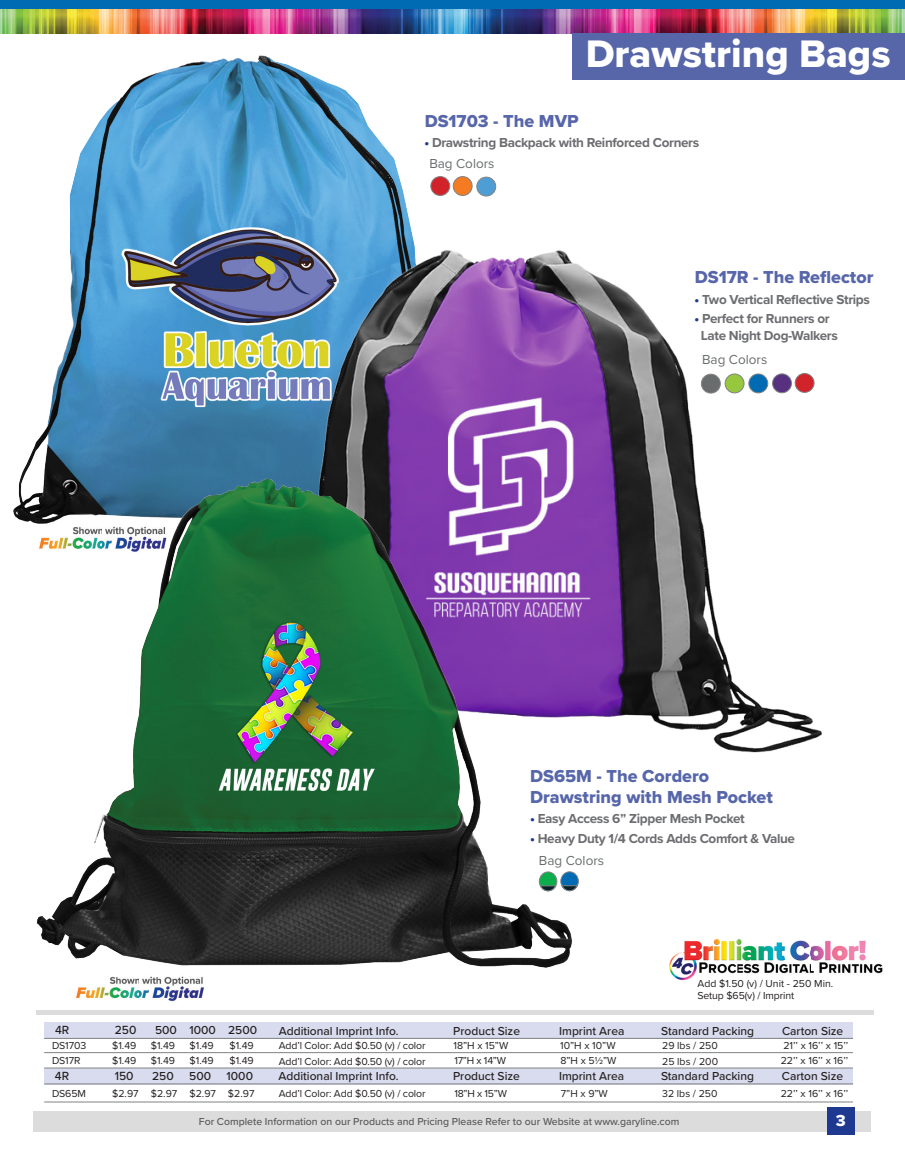
<style>
.page{position:relative;width:905px;height:1175px;background:#fff}
.page>*{position:absolute;margin:0;border:0;box-sizing:border-box;transform-origin:0 0}
.t1{font:39.75px "Proxima Nova Extrabld";color:#fff}
.Paragraph_Style_1{font:18px "Proxima Nova Extrabld";color:#5766aa}
.t2{font:16.5px "Proxima Nova Extrabld";color:#fff}
.t3{font:700 13.5px "Proxima Nova";letter-spacing:-.025em;color:#6c6d70}
.Paragraph_Style_1-2{font:13.5px "Proxima Nova";color:#6a6d6e}
.t4{font:500 12.3px "Proxima Nova";color:#231f20}
.t5{font:500 12px "Proxima Nova";color:#231f20}
.t6{font:10.5px "Proxima Nova";letter-spacing:-.01em;color:#231f20}
.t7{font:500 10.5px "Proxima Nova";color:#57585a}
.s1{font-family:"Proxima Nova Extrabld";font-weight:400;color:#1f3990}
</style>
<div class="page">
<div style="left:34px;top:1111px;width:837px;height:20px;background:#dddcdc"></div>
<div style="left:827px;top:1107px;width:27px;height:27px;background:#1f3990"></div>
<img style="left:467px;top:9px;width:437px;height:24px">
<img style="left:0;top:9px;width:467px;height:24px">
<div style="left:0;top:0;width:904px;height:9px;background:#006bb2"></div>
<div style="left:44px;top:1068px;width:808px;height:16px;background:#d9dcee"></div>
<img style="left:76px;top:976px;width:128px;height:25px">
<div style="left:572px;top:33px;width:332px;height:46px;background:#5765a9"></div>
<img style="left:13px;top:55px;width:483px;height:467px">
<img style="left:215px;top:240px;width:607px;height:513px">
<img style="left:669px;top:938px;width:214px;height:43px">
<img style="left:28px;top:477px;width:550px;height:491px">
<img style="left:29px;top:524px;width:138px;height:28px">
<div style="left:37px;top:1009px;width:836px;height:5px;background:#dddcdc"></div>
<div style="left:44px;top:1022px;width:808px;height:16px;background:#d9dcee"></div>
<hr style="left:44px;top:1052px;width:808px;height:1px;background:#808285">
<hr style="left:44px;top:1067px;width:808px;height:1px;background:#808285">
<hr style="left:44px;top:1101px;width:808px;height:1px;background:#808285">
<hr style="left:44px;top:1038px;width:808px;height:1px;background:#808285">
<hr style="left:44px;top:1083px;width:809px;height:1px;background:#808285">
<div style="left:431px;top:177px;width:18px;height:18px;background:#d1232a;border-radius:50%"></div>
<div style="left:430px;top:176px;width:20px;height:20px;border:1px solid #808285;border-radius:50%"></div>
<div style="left:453px;top:177px;width:19px;height:18px;background:#f47b21;border-radius:50%"></div>
<div style="left:453px;top:176px;width:19px;height:20px;border:1px solid #808285;border-radius:50%"></div>
<div style="left:477px;top:177px;width:18px;height:19px;background:#4f9dd5;border-radius:50%"></div>
<div style="left:476px;top:177px;width:20px;height:19px;border:1px solid #808285;border-radius:50%"></div>
<div style="left:539px;top:872px;width:18px;height:18px;background:#0cae4c;border-radius:50%"></div>
<div style="left:539px;top:871px;width:18px;height:20px;border:1px solid #808285;border-radius:50%"></div>
<div style="left:561px;top:871px;width:17px;height:19px;background:#006bb2;border-radius:50%"></div>
<div style="left:560px;top:871px;width:18px;height:20px;border:1px solid #808285;border-radius:50%"></div>
<svg style="left:539px;top:884px;width:39px;height:7px"></svg>
<div style="left:795px;top:373px;width:19px;height:19px;background:#d1232a;border-radius:50%"></div>
<div style="left:794px;top:373px;width:20px;height:20px;border:1px solid #808285;border-radius:50%"></div>
<div style="left:725px;top:374px;width:19px;height:19px;background:#97c73c;border-radius:50%"></div>
<div style="left:724px;top:373px;width:20px;height:20px;border:1px solid #808285;border-radius:50%"></div>
<div style="left:701px;top:374px;width:19px;height:19px;background:#6a6d6e;border-radius:50%"></div>
<div style="left:701px;top:374px;width:19px;height:19px;border:1px solid #808285;border-radius:50%"></div>
<div style="left:772px;top:374px;width:19px;height:19px;background:#583080;border-radius:50%"></div>
<div style="left:772px;top:373px;width:19px;height:20px;border:1px solid #808285;border-radius:50%"></div>
<div style="left:748px;top:374px;width:19px;height:19px;background:#006bb2;border-radius:50%"></div>
<div style="left:748px;top:373px;width:20px;height:20px;border:1px solid #808285;border-radius:50%"></div>
<p class="t1" style="left:585px;top:24px;width:306px">Drawstring Bags</p>
<p class="Paragraph_Style_1" style="left:424px;top:108px;width:155px">DS1703 - The MVP</p>
<p class="t3" style="left:424px;top:133px;width:276px"><span class="s1">•</span> Drawstring Backpack with Reinforced Corners</p>
<p class="Paragraph_Style_1-2" style="left:429px;top:154px;width:67px">Bag Colors</p>
<p class="Paragraph_Style_1" style="left:694px;top:263px;width:180px">DS17R - The Reflector</p>
<p class="t3" style="left:694px;top:289px;width:177px"><span class="s1">•</span> Two Vertical Reflective Strips</p>
<p class="t3" style="left:694px;top:309px;width:137px"><span class="s1">•</span> Perfect for Runners or</p>
<p class="t3" style="left:700px;top:325px;width:138px">Late Night Dog-Walkers</p>
<p class="Paragraph_Style_1-2" style="left:702px;top:349px;width:67px">Bag Colors</p>
<p class="t4" style="left:55px;top:1020px;width:16px">4R</p>
<p class="Paragraph_Style_1" style="left:530px;top:762px;width:180px">DS65M - The Cordero</p>
<p class="Paragraph_Style_1" style="left:530px;top:783px;width:244px">Drawstring with Mesh Pocket</p>
<p class="t3" style="left:530px;top:808px;width:216px"><span class="s1">•</span> Easy Access 6” Zipper Mesh Pocket</p>
<p class="t3" style="left:530px;top:828px;width:266px"><span class="s1">•</span> Heavy Duty 1/4 Cords Adds Comfort &amp; Value</p>
<p class="Paragraph_Style_1-2" style="left:539px;top:851px;width:67px">Bag Colors</p>
<p class="t6" style="left:697px;top:975px;width:137px">Add $1.50 (v) / Unit - 250 Min.</p>
<p class="t6" style="left:697px;top:987px;width:98px">Setup $65(v) / Imprint</p>
<p class="t4" style="left:115px;top:1020px;width:23px">250</p>
<p class="t5" style="left:155px;top:1021px;width:104px">500 1000 2500</p>
<p class="t5" style="left:279px;top:1021px;width:121px">Additional Imprint Info.</p>
<p class="t5" style="left:453px;top:1021px;width:68px">Product Size</p>
<p class="t5" style="left:559px;top:1021px;width:67px">Imprint Area</p>
<p class="t5" style="left:661px;top:1021px;width:94px">Standard Packing</p>
<p class="t5" style="left:782px;top:1021px;width:63px">Carton Size</p>
<p class="t6" style="left:112px;top:1037px;width:26px">$1.49</p>
<p class="t6" style="left:112px;top:1052px;width:26px">$1.49</p>
<p class="t6" style="left:112px;top:1085px;width:28px">$2.97</p>
<p class="t6" style="left:151px;top:1037px;width:26px">$1.49</p>
<p class="t6" style="left:151px;top:1052px;width:26px">$1.49</p>
<p class="t6" style="left:151px;top:1085px;width:28px">$2.97</p>
<p class="t6" style="left:189px;top:1037px;width:26px">$1.49</p>
<p class="t6" style="left:189px;top:1052px;width:26px">$1.49</p>
<p class="t6" style="left:189px;top:1085px;width:28px">$2.97</p>
<p class="t6" style="left:229px;top:1037px;width:26px">$1.49</p>
<p class="t6" style="left:229px;top:1052px;width:26px">$1.49</p>
<p class="t6" style="left:228px;top:1085px;width:28px">$2.97</p>
<p class="t6" style="left:279px;top:1037px;width:148px">Add’l Color: Add $0.50 (v) / color</p>
<p class="t6" style="left:279px;top:1053px;width:148px">Add’l Color: Add $0.50 (v) / color</p>
<p class="t6" style="left:279px;top:1085px;width:148px">Add’l Color: Add $0.50 (v) / color</p>
<p class="t6" style="left:52px;top:1037px;width:36px">DS1703</p>
<p class="t6" style="left:52px;top:1052px;width:30px">DS17R</p>
<p class="t6" style="left:52px;top:1085px;width:35px">DS65M</p>
<p class="t6" style="left:453px;top:1037px;width:56px">18”H x 15”W</p>
<p class="t6" style="left:454px;top:1053px;width:53px">17”H x 14”W</p>
<p class="t6" style="left:454px;top:1085px;width:54px">18”H x 15”W</p>
<p class="t6" style="left:560px;top:1037px;width:57px">10”H x 10”W</p>
<p class="t6" style="left:560px;top:1053px;width:58px">8”H x 51/2”W</p>
<p class="t6" style="left:561px;top:1085px;width:49px">7”H x 9”W</p>
<p class="t6" style="left:783px;top:1037px;width:66px">21’’ x 16’’ x 15’’</p>
<p class="t6" style="left:780px;top:1053px;width:69px">22’’ x 16’’ x 16’’</p>
<p class="t6" style="left:780px;top:1085px;width:69px">22’’ x 16’’ x 16’’</p>
<p class="t6" style="left:662px;top:1038px;width:57px">29 lbs / 250</p>
<p class="t6" style="left:662px;top:1053px;width:57px">25 lbs / 200</p>
<p class="t6" style="left:662px;top:1085px;width:57px">32 lbs / 250</p>
<p class="t4" style="left:55px;top:1066px;width:16px">4R</p>
<p class="t4" style="left:115px;top:1066px;width:20px">150</p>
<p class="t5" style="left:152px;top:1066px;width:23px">250</p>
<p class="t5" style="left:189px;top:1066px;width:23px">500</p>
<p class="t5" style="left:227px;top:1066px;width:28px">1000</p>
<p class="t5" style="left:278px;top:1067px;width:121px">Additional Imprint Info.</p>
<p class="t5" style="left:453px;top:1067px;width:68px">Product Size</p>
<p class="t5" style="left:559px;top:1067px;width:67px">Imprint Area</p>
<p class="t5" style="left:661px;top:1067px;width:94px">Standard Packing</p>
<p class="t5" style="left:782px;top:1067px;width:63px">Carton Size</p>
<p class="t7" style="left:199px;top:1114px;width:482px">For Complete Information on our Products and Pricing Please Refer to our Website at www.garyline.com</p>
<h3 class="t2" style="left:835px;top:1108px;width:11px">3</h3>
</div>
